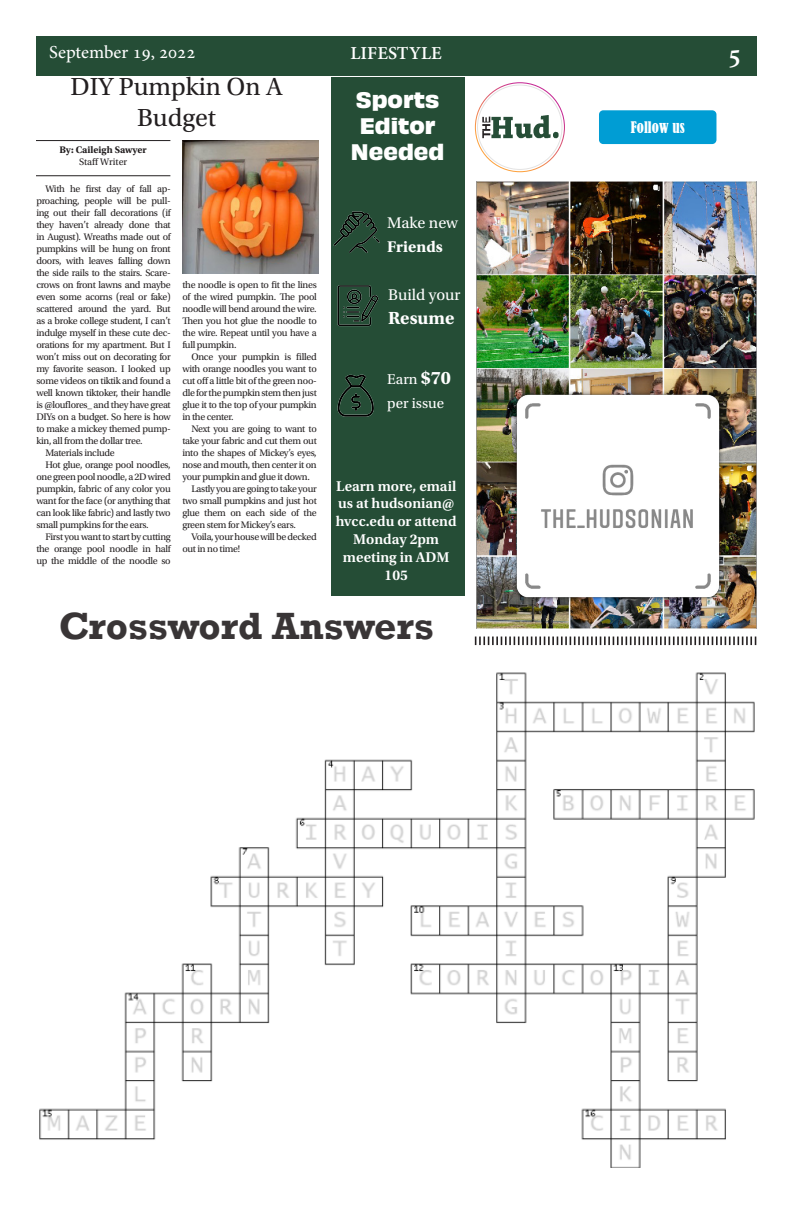
<style>
.page{position:relative;width:792px;height:1224px;background:#fff}
.page>*{position:absolute;margin:0;border:0;box-sizing:border-box;transform-origin:0 0}
.t1{font:700 38.9px "Rockwell";color:#231f20}
.t2{font:700 28px "Adobe Hebrew";color:#fff}
.t3{font:26px/31.2px "Utopia Std";color:#231f20;text-align:center}
.t4{font:700 21px/26px "Obviously";color:#fff;text-align:center}
.bold_boi{font:700 18.4px "Utopia Std";color:#fff}
.t5{font:18px "Adobe Hebrew";color:#fff}
.t6{font:700 18px "Adobe Hebrew";color:#fff}
.bold_boi-2{font:16.3px/24px "Utopia Std";color:#fff}
.bold_boi-3{font:15px/24px "Utopia Std";color:#fff}
.t7{font:condensed 15px "Bernard";color:#fff}
.t8{font:600 14.9px/17.8px "Utopia Std";color:#fff;text-align:center}
.Article_Body{font:10px/12px "Utopia Std";letter-spacing:-.03em;color:#231f20;text-align:justify}
.t9{font:700 10px "Utopia Std";color:#231f20}
.Article_Body-2{font:10px "Utopia Std";color:#231f20}
.s1{font-weight:700}
.s2{font-weight:700;font-size:19px}
</style>
<div class="page">
<div style="left:36px;top:36px;width:720px;height:40px;background:#254d36"></div>
<img style="left:39px;top:672px;width:716px;height:496px">
<img style="left:182px;top:140px;width:137px;height:134px">
<hr style="left:36px;top:175px;width:134px;height:1px;background:#231f20">
<hr style="left:36px;top:140px;width:134px;height:1px;background:#231f20">
<div style="left:599px;top:110px;width:117px;height:34px;background:#009dd4;border-radius:4px"></div>
<img style="left:476px;top:182px;width:280px;height:446px">
<svg style="left:475px;top:637px;width:281px;height:8px"></svg>
<img style="left:504px;top:383px;width:228px;height:227px">
<img style="left:479px;top:111px;width:86px;height:33px">
<div style="left:331px;top:77px;width:133px;height:519px;background:#254d36"></div>
<img style="left:333px;top:211px;width:47px;height:42px">
<img style="left:337px;top:374px;width:37px;height:43px">
<img style="left:337px;top:285px;width:42px;height:42px">
<p class="t5" style="left:49px;top:42px;width:148px">September 19, 2022</p>
<p class="t6" style="left:351px;top:43px;width:93px">LIFESTYLE</p>
<p class="t2" style="left:727px;top:37px;width:16px">5</p>
<p class="t3" style="left:71px;top:71px;width:214px">DIY Pumpkin On A<br>Budget</p>
<p class="t9" style="left:59px;top:144px;width:89px">By: Caileigh Sawyer</p>
<p class="Article_Body-2" style="left:79px;top:157px;width:50px">Staff Writer</p>
<p class="Article_Body" style="left:36px;top:183px;width:136px;text-indent:9px">With he first day of fall ap&shy;proaching, people will be pull&shy;ing out their fall decorations (if they haven’t already done that in August). Wreaths made out of pumpkins will be hung on front doors, with leaves falling down the side rails to the stairs. Scare&shy;crows on front lawns and maybe even some acorns (real or fake) scattered around the yard. But as a broke college student, I can’t indulge myself in these cute dec&shy;orations for my apartment. But I won’t miss out on decorating for my favorite season. I looked up some videos on tiktik and found a well known tiktoker, their handle is @louflores_ and they have great DIYs on a budget. So here is how to make a mickey themed pump&shy;kin, all from the dollar tree.</p>
<p class="Article_Body" style="left:45px;top:447px;width:71px">Materials include</p>
<p class="Article_Body" style="left:36px;top:459px;width:136px;text-indent:9px">Hot glue, orange pool noodles, one green pool noodle, a 2D wired pumpkin, fabric of any color you want for the face (or anything that can look like fabric) and lastly two small pumpkins for the ears.</p>
<p class="Article_Body" style="left:36px;top:531px;width:136px;text-indent:9px">First you want to start by cutting the orange pool noodle in half up the middle of the noodle so</p>
<p class="Article_Body" style="left:182px;top:279px;width:136px">the noodle is open to fit the lines of the wired pumpkin. The pool noodle will bend around the wire.<br>Then you hot glue the noodle to the wire. Repeat until you have a full pumpkin.</p>
<p class="Article_Body" style="left:182px;top:351px;width:136px;text-indent:9px">Once your pumpkin is filled with orange noodles you want to cut off a little bit of the green noo&shy;dle for the pumpkin stem then just glue it to the top of your pumpkin in the center.</p>
<p class="Article_Body" style="left:182px;top:423px;width:136px;text-indent:9px">Next you are going to want to take your fabric and cut them out into the shapes of Mickey’s eyes, nose and mouth, then center it on your pumpkin and glue it down.</p>
<p class="Article_Body" style="left:182px;top:483px;width:136px;text-indent:9px">Lastly you are going to take your two small pumpkins and just hot glue them on each side of the green stem for Mickey’s ears.</p>
<p class="Article_Body" style="left:182px;top:531px;width:136px;text-indent:9px">Voila, your house will be decked out in no time!</p>
<p class="t4" style="left:351px;top:85px;width:95px">Sports<br>Editor<br>Needed</p>
<p class="bold_boi-2" style="left:387px;top:211px;width:72px">Make new<br><span class="s1">Friends</span></p>
<p class="bold_boi-2" style="left:388px;top:283px;width:74px">Build your</p>
<p class="bold_boi" style="left:388px;top:307px;width:68px">Resume</p>
<p class="bold_boi-3" style="left:387px;top:367px;width:65px">Earn <span class="s2">$70 </span>per issue</p>
<p class="t8" style="left:336px;top:477px;width:123px">Learn more, email us at hudsonian@ hvcc.edu or attend<br>Monday 2pm meeting in ADM<br>105</p>
<h1 class="t1" style="left:58px;top:602px;width:377px">Crossword Answers</h1>
<p class="t7" style="left:631px;top:118px;width:55px">Follow us</p>
</div>
